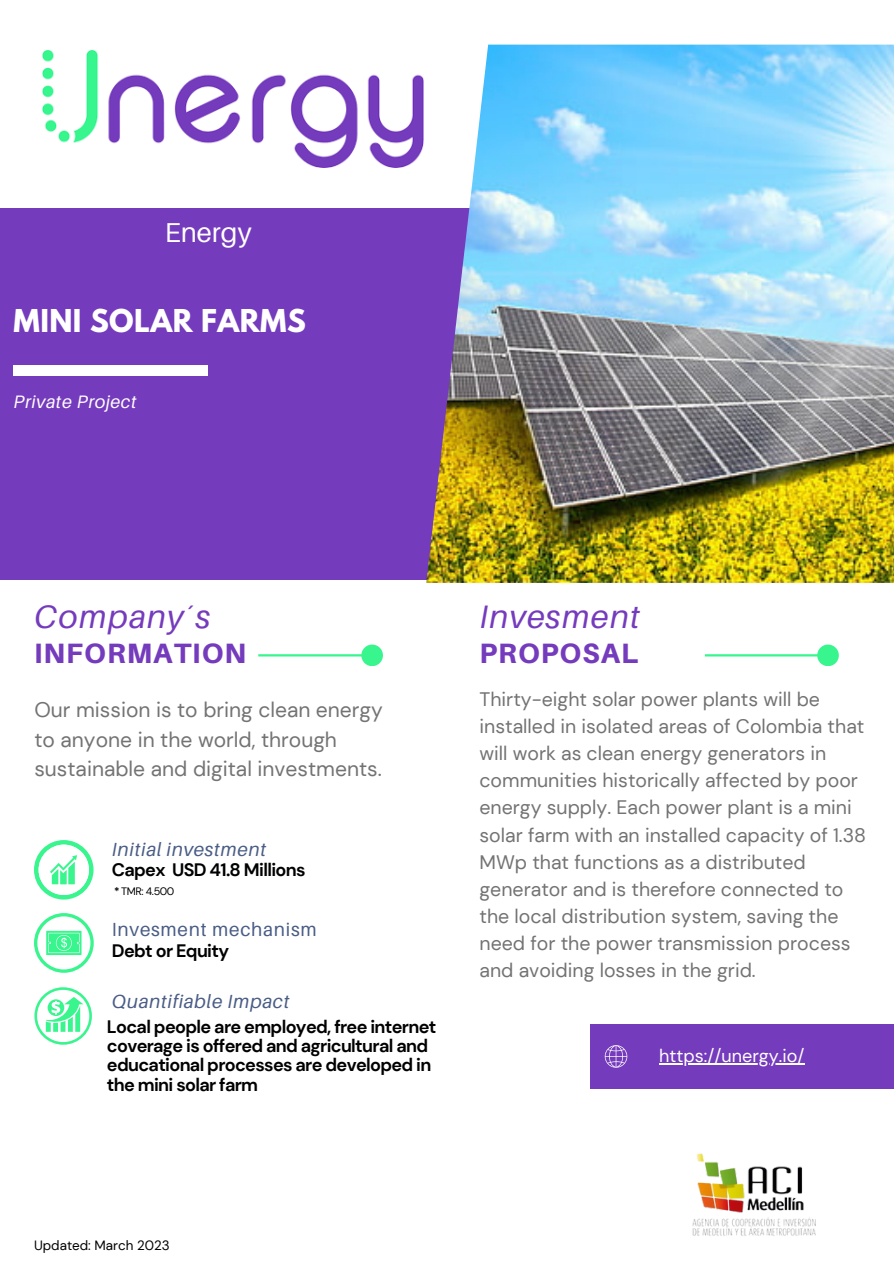
<style>
.page{position:relative;width:894px;height:1264px;background:#fff}
.page>*{position:absolute;margin:0;border:0;box-sizing:border-box;transform-origin:0 0}
.t1{font:italic 32.55px "Aileron";letter-spacing:.04em;color:#753bbd}
.t2{font:800 28.05px "Aileron";letter-spacing:.04em;color:#753bbd}
.t3{font:700 27.9px "League Spartan";letter-spacing:.015em;color:#fff}
.t4{font:27.3px "Aileron";color:#fff}
.t5{font:21px/29.2px "DM Sans";color:#737373}
.t6{font:19.5px/27px "DM Sans";color:#737373}
.t7{font:italic 19.05px "Aileron";letter-spacing:.04em;color:#4a5d86}
.t8{font:19.05px "Aileron";letter-spacing:.04em;color:#4a5d86}
.t9{font:700 18px/19.2px "DM Sans";letter-spacing:-.035em;color:#000}
.t10{font:18px "DM Sans";color:#fff}
.t11{font:italic 18px "Aileron";letter-spacing:.04em;color:#fffdff}
.t12{font:13.5px "DM Sans";color:#000}
.t13{font:10.8px "DM Sans";letter-spacing:-.035em;color:#000}
.s1{font-weight:700}
</style>
<div class="page">
<div style="left:0;top:208px;width:479px;height:372px;background:#753bbd"></div>
<div style="left:14px;top:365px;width:194px;height:10px;background:#fff"></div>
<div style="left:590px;top:1023px;width:303px;height:65px;background:#753bbd"></div>
<svg style="left:604px;top:1045px;width:23px;height:22px"></svg>
<img style="left:426px;top:45px;width:467px;height:537px">
<svg style="left:34px;top:840px;width:59px;height:59px"></svg>
<hr style="left:258px;top:654px;width:104px;height:2px;background:#38f58e">
<div style="left:361px;top:644px;width:22px;height:22px;background:#38f58e;border-radius:50%"></div>
<hr style="left:704px;top:654px;width:114px;height:2px;background:#38f58e">
<div style="left:817px;top:644px;width:21px;height:22px;background:#38f58e;border-radius:50%"></div>
<svg style="left:34px;top:987px;width:58px;height:57px"></svg>
<svg style="left:34px;top:913px;width:60px;height:59px"></svg>
<img style="left:692px;top:1153px;width:124px;height:83px">
<img style="left:42px;top:51px;width:381px;height:116px">
<hr style="left:659px;top:1062px;width:145px;height:2px;background:#fff">
<p class="t4" style="left:165px;top:215px;width:88px">Energy</p>
<p class="t3" style="left:14px;top:306px;width:294px">MINI SOLAR FARMS</p>
<p class="t11" style="left:14px;top:391px;width:124px">Private Project</p>
<p class="t1" style="left:34px;top:596px;width:178px">Company´s</p>
<p class="t1" style="left:479px;top:596px;width:162px">Invesment</p>
<p class="t2" style="left:34px;top:635px;width:214px">INFORMATION</p>
<p class="t2" style="left:479px;top:635px;width:160px">PROPOSAL</p>
<p class="t5" style="left:34px;top:695px;width:350px">Our mission is to bring clean energy to anyone in the world, through sustainable and digital investments.</p>
<p class="t6" style="left:479px;top:686px;width:388px">Thirty-eight solar power plants will be installed in isolated areas of Colombia that will work as clean energy generators in communities historically affected by poor energy supply. Each power plant is a mini solar farm with an installed capacity of 1.38<br>MWp that functions as a distributed generator and is therefore connected to the local distribution system, saving the need for the power transmission process and avoiding losses in the grid.</p>
<p class="t7" style="left:112px;top:837px;width:156px">Initial investment</p>
<p class="t9" style="left:112px;top:860px;width:195px">Capex USD 41.8 Millions</p>
<p class="t13" style="left:114px;top:884px;width:62px"><span class="s1">*</span> TMR: 4.500</p>
<p class="t8" style="left:112px;top:917px;width:206px">Invesment mechanism</p>
<p class="t9" style="left:112px;top:941px;width:119px">Debt or Equity</p>
<p class="t7" style="left:112px;top:989px;width:179px">Quantifiable Impact</p>
<p class="t9" style="left:107px;top:1017px;width:331px">Local people are employed, free internet coverage is offered and agricultural and educational processes are developed in the mini solar farm</p>
<p class="t12" style="left:34px;top:1236px;width:137px">Updated: March 2023</p>
<p class="t10" style="left:659px;top:1043px;width:147px">https://unergy.io/</p>
</div>
